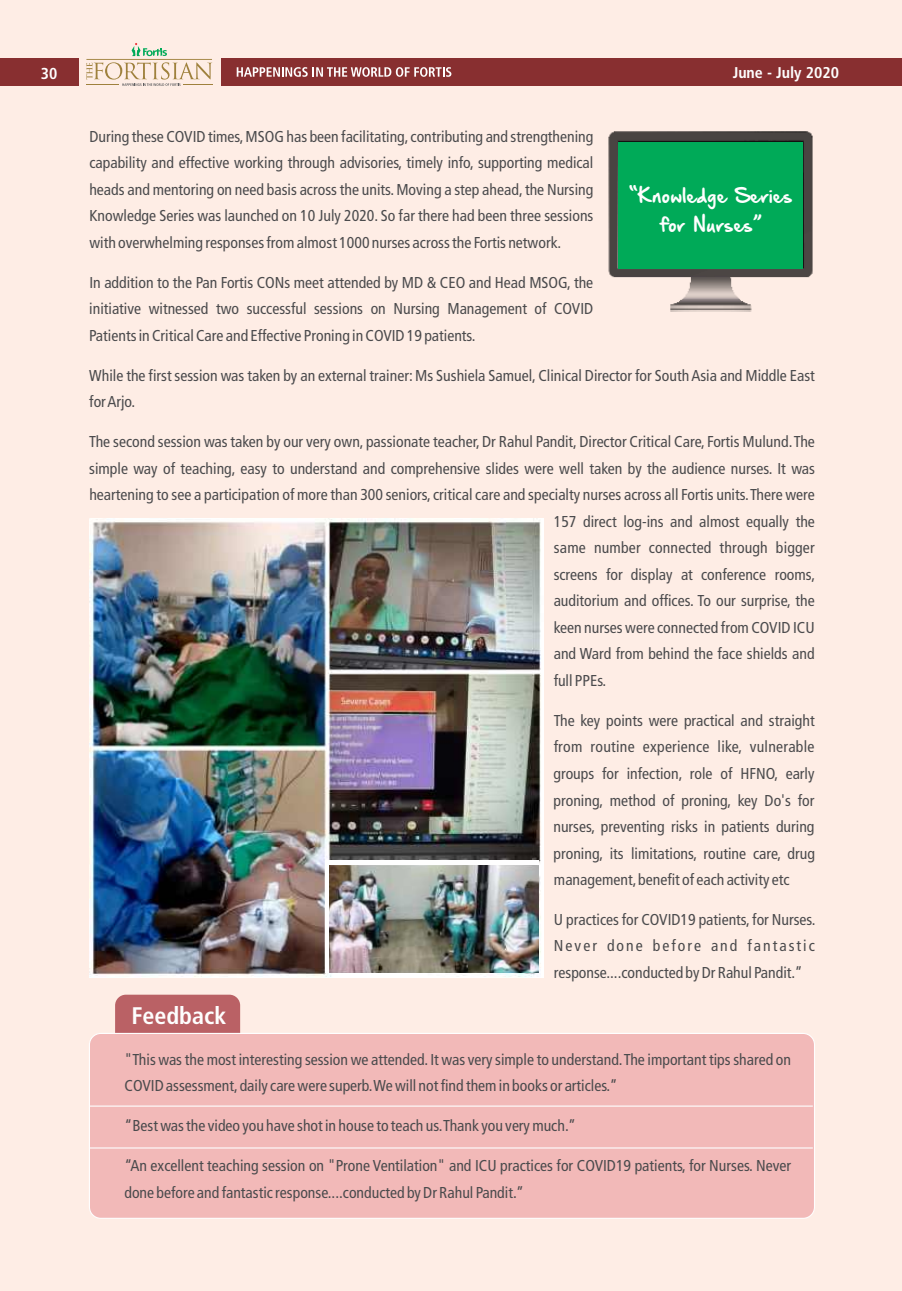
<style>
.page{position:relative;width:902px;height:1291px;background:#feede5}
.page>*{position:absolute;margin:0;border:0;box-sizing:border-box;transform-origin:0 0}
.t1{font:700 condensed 24px "Frutiger";color:#fefefe}
.t2{font:17.1px/29.2px "Hand Of Sean Demo";color:#fefefe;text-align:center}
.t3{font:700 condensed 15.9px "Frutiger";color:#fff}
.t4{font:condensed 15.75px/26.5px "Frutiger";color:#4b4b4d;text-align:justify}
.t5{font:700 condensed 15.6px "Frutiger";color:#fefefe}
</style>
<div class="page">
<div style="left:0;top:58px;width:78px;height:28px;background:#882f30"></div>
<svg style="left:86px;top:43px;width:126px;height:43px"></svg>
<div style="left:222px;top:58px;width:680px;height:28px;background:#882f30"></div>
<svg style="left:237px;top:67px;width:214px;height:10px"></svg>
<img style="left:608px;top:131px;width:205px;height:181px">
<div style="left:619px;top:142px;width:184px;height:126px;background:#00aa58"></div>
<img style="left:90px;top:518px;width:453px;height:459px">
<svg style="left:325px;top:861px;width:214px;height:112px;background:#e4e5e4"></svg>
<img style="left:329px;top:866px;width:210px;height:106px">
<div style="left:115px;top:994px;width:125px;height:39px;background:#ba6165"></div>
<div style="left:89px;top:1033px;width:725px;height:185px;background:#f2b9b8;border-radius:11px"></div>
<div style="left:89px;top:1033px;width:726px;height:186px;border:1px solid #fefefe;border-radius:11px"></div>
<hr style="left:89px;top:1105px;width:724px;height:1px;background:#fefefe">
<hr style="left:89px;top:1147px;width:724px;height:1px;background:#fefefe">
<p class="t3" style="left:41px;top:67px;width:18px">30</p>
<p class="t5" style="left:733px;top:66px;width:108px">June - July 2020</p>
<p class="t4" style="left:89px;top:125px;width:505px">During these COVID times, MSOG has been facilitating, contributing and strengthening capability and effective working through advisories, timely info, supporting medical heads and mentoring on need basis across the units. Moving a step ahead, the Nursing Knowledge Series was launched on 10 July 2020. So far there had been three sessions with overwhelming responses from almost 1000 nurses across the Fortis network.</p>
<p class="t4" style="left:89px;top:271px;width:505px">In addition to the Pan Fortis CONs meet attended by MD &amp; CEO and Head MSOG, the initiative witnessed two successful sessions on Nursing Management of COVID Patients in Critical Care and Effective Proning in COVID 19 patients.</p>
<p class="t4" style="left:89px;top:363px;width:727px">While the first session was taken by an external trainer: Ms Sushiela Samuel, Clinical Director for South Asia and Middle East for Arjo.</p>
<p class="t4" style="left:89px;top:430px;width:727px">The second session was taken by our very own, passionate teacher, Dr Rahul Pandit, Director Critical Care, Fortis Mulund. The</p>
<p class="t4" style="left:89px;top:456px;width:727px">simple way of teaching, easy to understand and comprehensive slides were well taken by the audience nurses. It was</p>
<p class="t4" style="left:89px;top:483px;width:727px">heartening to see a participation of more than 300 seniors, critical care and specialty nurses across all Fortis units. There were</p>
<p class="t4" style="left:554px;top:509px;width:263px">157 direct log-ins and almost equally the</p>
<p class="t4" style="left:554px;top:536px;width:262px">same number connected through bigger</p>
<p class="t4" style="left:554px;top:562px;width:263px">screens for display at conference rooms,</p>
<p class="t4" style="left:554px;top:589px;width:262px">auditorium and offices. To our surprise, the</p>
<p class="t4" style="left:554px;top:616px;width:263px">keen nurses were connected from COVID ICU</p>
<p class="t4" style="left:554px;top:642px;width:262px">and Ward from behind the face shields and</p>
<p class="t4" style="left:554px;top:669px;width:54px">full PPEs.</p>
<p class="t4" style="left:553px;top:708px;width:263px">The key points were practical and straight from routine experience like, vulnerable groups for infection, role of HFNO, early proning, method of proning, key Do's for nurses, preventing risks in patients during proning, its limitations, routine care, drug management, benefit of each activity etc</p>
<p class="t4" style="left:554px;top:907px;width:263px">U practices for COVID19 patients, for Nurses.<br>Never done before and fantastic response....conducted by Dr Rahul Pandit.”</p>
<p class="t2" style="left:629px;top:184px;width:165px">“Knowledge Series for Nurses”</p>
<h1 class="t1" style="left:132px;top:1005px;width:96px">Feedback</h1>
<p class="t4" style="left:125px;top:1047px;width:668px">"This was the most interesting session we attended. It was very simple to understand. The important tips shared on<br>COVID assessment, daily care were superb. We will not find them in books or articles.”</p>
<p class="t4" style="left:125px;top:1114px;width:453px">“Best was the video you have shot in house to teach us. Thank you very much.”</p>
<p class="t4" style="left:124px;top:1153px;width:668px">“An excellent teaching session on "Prone Ventilation" and ICU practices for COVID19 patients, for Nurses. Never done before and fantastic response....conducted by Dr Rahul Pandit.”</p>
</div>
